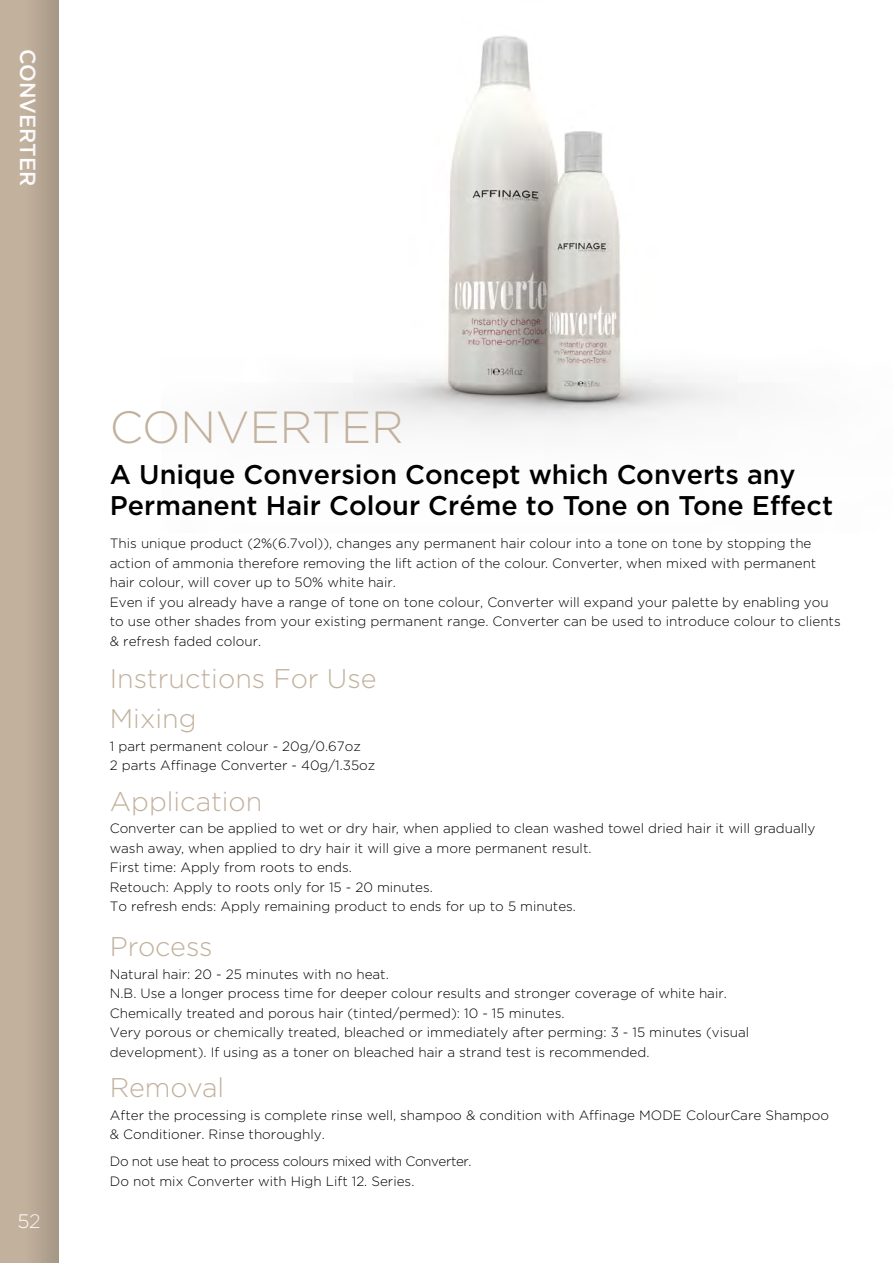
<style>
.page{position:relative;width:893px;height:1263px;background:#fff}
.page>*{position:absolute;margin:0;border:0;box-sizing:border-box;transform-origin:0 0}
.t1{font:300 45px "Gotham";color:#c2b19d}
.t2{font:500 27px/31.5px "Gotham";color:#000}
.t3{font:300 27px/40.5px "Gotham";color:#c2b19d}
.t4{font:500 21px "Gotham";color:#fff}
.t5{font:300 19.5px "Gotham";color:#fff}
.t6{font:300 13.5px/19.5px "Gotham";color:#000}
.t7{font:300 13.5px/19.5px "Gotham";letter-spacing:-.03em;color:#000}
</style>
<div class="page">
<div style="left:0;top:0;width:58px;height:1263px;background:#c2b19d"></div>
<img style="left:311px;top:35px;width:427px;height:396px">
<div style="left:25px;top:0;width:33px;height:1263px;background:linear-gradient(to bottom,#b4a492,#b4a492)"></div>
<h3 class="t4" style="left:41px;top:49px;width:139px;rotate:90deg">CONVERTER</h3>
<h3 class="t5" style="left:18px;top:1208px;width:25px">52</h3>
<h1 class="t1" style="left:110px;top:399px;width:295px">CONVERTER</h1>
<h2 class="t2" style="left:110px;top:458px;width:725px">A Unique Conversion Concept which Converts any<br>Permanent Hair Colour Créme to Tone on Tone Effect</h2>
<p class="t6" style="left:110px;top:533px;width:732px">This unique product (2%(6.7vol)), changes any permanent hair colour into a tone on tone by stopping the action of ammonia therefore removing the lift action of the colour. Converter, when mixed with permanent hair colour, will cover up to 50% white hair.<br>Even if you already have a range of tone on tone colour, Converter will expand your palette by enabling you to use other shades from your existing permanent range. Converter can be used to introduce colour to clients &amp; refresh faded colour.</p>
<h2 class="t3" style="left:110px;top:657px;width:268px">Instructions For Use<br>Mixing</h2>
<p class="t6" style="left:110px;top:736px;width:267px">1 part permanent colour - 20g/0.67oz<br>2 parts Affinage Converter - 40g/1.35oz</p>
<h2 class="t3" style="left:110px;top:780px;width:154px">Application</h2>
<p class="t6" style="left:110px;top:818px;width:707px">Converter can be applied to wet or dry hair, when applied to clean washed towel dried hair it will gradually wash away, when applied to dry hair it will give a more permanent result.<br>First time: Apply from roots to ends.<br>Retouch: Apply to roots only for 15 - 20 minutes.<br>To refresh ends: Apply remaining product to ends for up to 5 minutes.</p>
<h2 class="t3" style="left:110px;top:926px;width:104px">Process</h2>
<p class="t6" style="left:110px;top:964px;width:641px">Natural hair: 20 - 25 minutes with no heat.<br>N.B. Use a longer process time for deeper colour results and stronger coverage of white hair.<br>Chemically treated and porous hair (tinted/permed): 10 - 15 minutes.<br>Very porous or chemically treated, bleached or immediately after perming: 3 - 15 minutes (visual development). If using as a toner on bleached hair a strand test is recommended.</p>
<h2 class="t3" style="left:110px;top:1067px;width:116px">Removal</h2>
<p class="t6" style="left:110px;top:1105px;width:721px">After the processing is complete rinse well, shampoo &amp; condition with Affinage MODE ColourCare Shampoo &amp; Conditioner. Rinse thoroughly.</p>
<p class="t7" style="left:110px;top:1151px;width:363px">Do not use heat to process colours mixed with Converter.<br>Do not mix Converter with High Lift 12. Series.</p>
</div>
